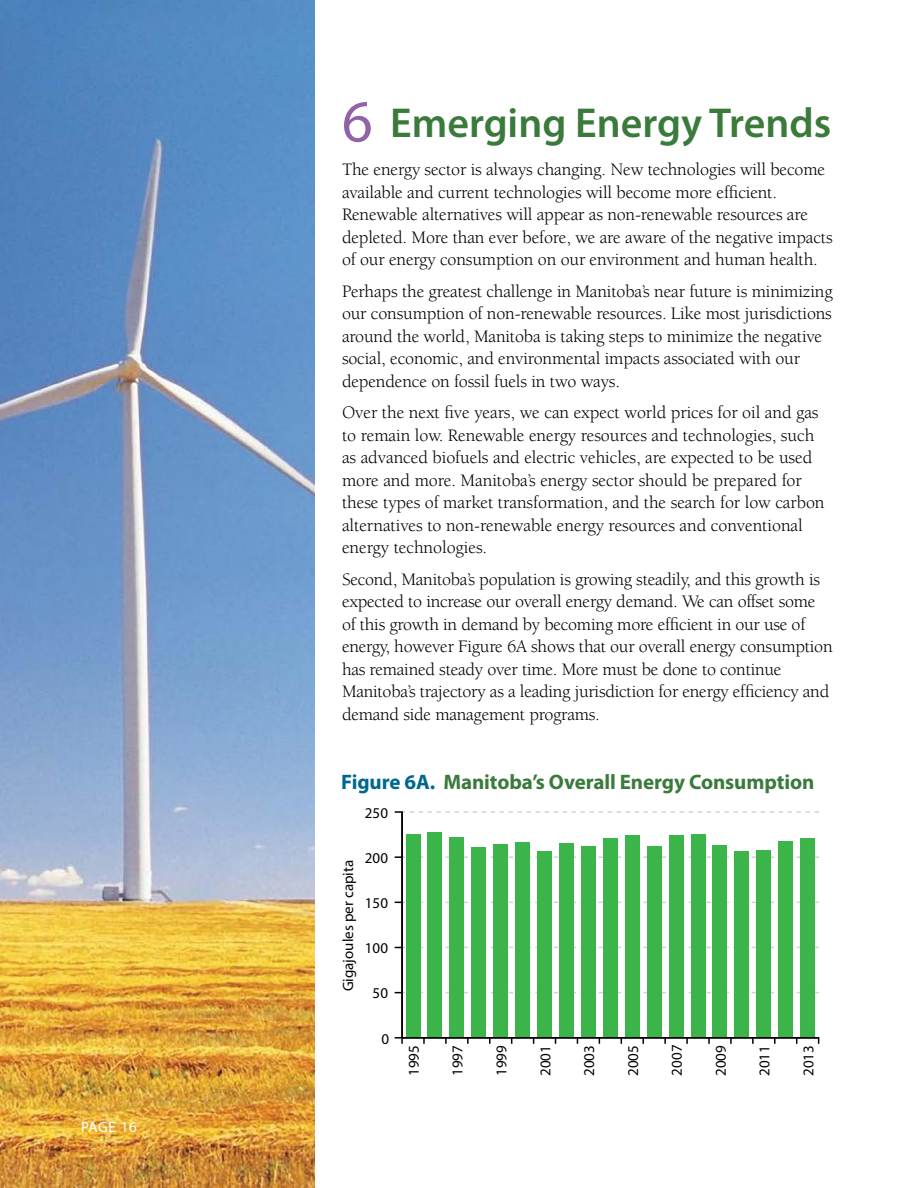
<style>
.page{position:relative;width:918px;height:1188px;background:#fff}
.page>*{position:absolute;margin:0;border:0;box-sizing:border-box;transform-origin:0 0}
.t1{font:600 42px "Myriad Pro";color:#3a7b3c}
.t2{font:700 21px "Myriad Pro";letter-spacing:-.005em;color:#3a7b3c}
.t3{font:18px/22.5px "Berkeley";letter-spacing:-.01em;color:#000}
.t4{font:15px "Myriad Pro";color:#000}
.t5{font:15px "Myriad Pro";letter-spacing:.045em;color:#fff}
.s1{font-weight:400;font-size:60px;color:#9161a9}
.s2{color:#00678f}
</style>
<div class="page">
<img style="left:0;top:0;width:315px;height:1188px">
<svg style="left:395px;top:1037px;width:8px;height:7px"></svg>
<svg style="left:395px;top:992px;width:424px;height:1px"></svg>
<svg style="left:395px;top:947px;width:424px;height:1px"></svg>
<svg style="left:395px;top:902px;width:424px;height:1px"></svg>
<svg style="left:395px;top:856px;width:424px;height:2px"></svg>
<svg style="left:395px;top:811px;width:424px;height:2px"></svg>
<div style="left:406px;top:834px;width:14px;height:204px;background:#3bb54a"></div>
<div style="left:428px;top:832px;width:14px;height:206px;background:#3bb54a"></div>
<div style="left:450px;top:837px;width:14px;height:201px;background:#3bb54a"></div>
<div style="left:472px;top:848px;width:14px;height:190px;background:#3bb54a"></div>
<div style="left:494px;top:844px;width:14px;height:194px;background:#3bb54a"></div>
<div style="left:516px;top:842px;width:14px;height:196px;background:#3bb54a"></div>
<div style="left:538px;top:852px;width:14px;height:186px;background:#3bb54a"></div>
<div style="left:559px;top:843px;width:15px;height:195px;background:#3bb54a"></div>
<div style="left:581px;top:846px;width:14px;height:192px;background:#3bb54a"></div>
<div style="left:603px;top:839px;width:14px;height:199px;background:#3bb54a"></div>
<div style="left:625px;top:836px;width:14px;height:202px;background:#3bb54a"></div>
<div style="left:647px;top:846px;width:14px;height:192px;background:#3bb54a"></div>
<div style="left:669px;top:835px;width:14px;height:203px;background:#3bb54a"></div>
<div style="left:691px;top:835px;width:14px;height:203px;background:#3bb54a"></div>
<div style="left:713px;top:845px;width:14px;height:193px;background:#3bb54a"></div>
<div style="left:735px;top:851px;width:14px;height:187px;background:#3bb54a"></div>
<div style="left:757px;top:850px;width:14px;height:188px;background:#3bb54a"></div>
<div style="left:779px;top:841px;width:14px;height:197px;background:#3bb54a"></div>
<div style="left:801px;top:838px;width:14px;height:200px;background:#3bb54a"></div>
<hr style="left:401px;top:811px;width:2px;height:227px;background:#000">
<hr style="left:402px;top:1037px;width:417px;height:2px;background:#000">
<p class="t5" style="left:81px;top:1117px;width:57px">PAGE 16</p>
<h1 class="t1" style="left:342px;top:96px;width:491px"><span class="s1">6</span> Emerging Energy Trends</h1>
<p class="t3" style="left:342px;top:159px;width:492px">The energy sector is always changing. New technologies will become available and current technologies will become more efficient.<br>Renewable alternatives will appear as non-renewable resources are depleted. More than ever before, we are aware of the negative impacts of our energy consumption on our environment and human health.</p>
<p class="t3" style="left:342px;top:280px;width:492px">Perhaps the greatest challenge in Manitoba’s near future is minimizing our consumption of non-renewable resources. Like most jurisdictions around the world, Manitoba is taking steps to minimize the negative social, economic, and environmental impacts associated with our dependence on fossil fuels in two ways.</p>
<p class="t3" style="left:342px;top:402px;width:484px">Over the next five years, we can expect world prices for oil and gas to remain low. Renewable energy resources and technologies, such as advanced biofuels and electric vehicles, are expected to be used more and more. Manitoba’s energy sector should be prepared for these types of market transformation, and the search for low carbon alternatives to non-renewable energy resources and conventional energy technologies.</p>
<p class="t3" style="left:342px;top:568px;width:492px">Second, Manitoba’s population is growing steadily, and this growth is expected to increase our overall energy demand. We can offset some of this growth in demand by becoming more efficient in our use of energy, however Figure 6A shows that our overall energy consumption has remained steady over time. More must be done to continue Manitoba’s trajectory as a leading jurisdiction for energy efficiency and demand side management programs.</p>
<p class="t2" style="left:341px;top:768px;width:475px"><span class="s2">Figure 6A.</span> Manitoba’s Overall Energy Consumption</p>
<p class="t4" style="left:365px;top:804px;width:25px">250</p>
<p class="t4" style="left:339px;top:991px;width:133px;rotate:-90deg">Gigajoules per capita</p>
<p class="t4" style="left:365px;top:849px;width:25px">200</p>
<p class="t4" style="left:365px;top:894px;width:25px">150</p>
<p class="t4" style="left:365px;top:939px;width:25px">100</p>
<p class="t4" style="left:373px;top:984px;width:17px">50</p>
<p class="t4" style="left:381px;top:1029px;width:9px">0</p>
<p class="t4" style="left:404px;top:1076px;width:32px;rotate:-90deg">1995</p>
<p class="t4" style="left:448px;top:1076px;width:32px;rotate:-90deg">1997</p>
<p class="t4" style="left:492px;top:1076px;width:32px;rotate:-90deg">1999</p>
<p class="t4" style="left:536px;top:1076px;width:32px;rotate:-90deg">2001</p>
<p class="t4" style="left:580px;top:1076px;width:32px;rotate:-90deg">2003</p>
<p class="t4" style="left:624px;top:1076px;width:32px;rotate:-90deg">2005</p>
<p class="t4" style="left:668px;top:1076px;width:32px;rotate:-90deg">2007</p>
<p class="t4" style="left:712px;top:1076px;width:32px;rotate:-90deg">2009</p>
<p class="t4" style="left:755px;top:1076px;width:32px;rotate:-90deg">2011</p>
<p class="t4" style="left:799px;top:1076px;width:32px;rotate:-90deg">2013</p>
</div>
